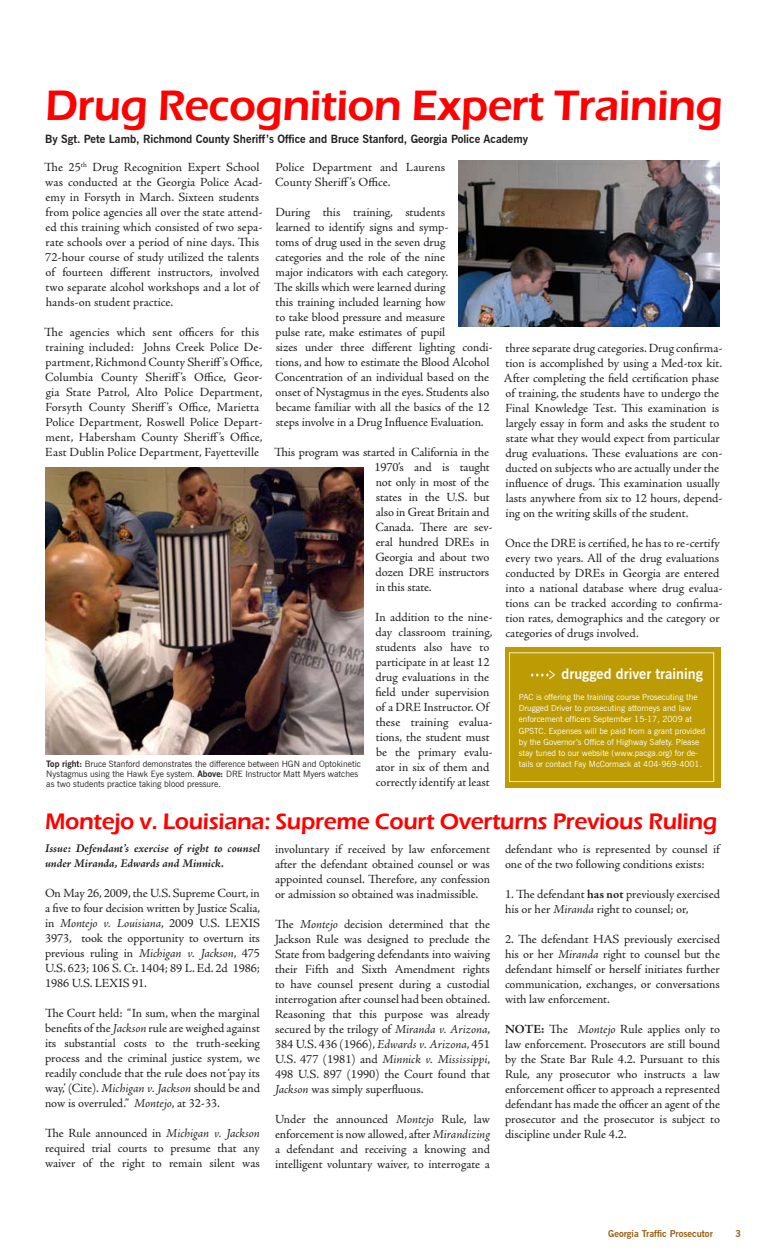
<style>
.page{position:relative;width:765px;height:1260px;background:#fff}
.page>*{position:absolute;margin:0;border:0;box-sizing:border-box;transform-origin:0 0}
.t1{font:600 43.75px "Eras ITC";letter-spacing:-.015em;color:#f00}
.t2{font:600 23.12px "Eras ITC";letter-spacing:-.015em;color:#f00}
.t3{font:700 14.38px "News Gothic BT";color:#fff}
.t4{font:12.5px/15px "Adobe Jenson Pro";letter-spacing:-.005em;color:#231f20}
.t5{font:italic 700 11.88px/15px "Adobe Jenson Pro";letter-spacing:-.005em;color:#231f20}
.t6{font:700 11.25px "News Gothic BT";color:#231f20}
.t7{font:700 9.38px "News Gothic BT";color:#985f12}
.t8{font:8.75px/10px "News Gothic BT";color:#231f20}
.t9{font:8.5px/11.2px "News Gothic BT";color:#fff}
.s1{font-weight:700}
.s2{font-style:italic}
</style>
<div class="page">
<div style="left:505px;top:647px;width:215px;height:140px;background:#bd9b04"></div>
<div style="left:509px;top:652px;width:205px;height:130px;border:1px solid #f2ebcd"></div>
<img style="left:459px;top:160px;width:261px;height:166px">
<img style="left:45px;top:468px;width:319px;height:287px">
<svg style="left:531px;top:670px;width:24px;height:9px"></svg>
<h1 class="t1" style="left:45px;top:81px;width:680px">Drug Recognition Expert Training</h1>
<p class="t4" style="left:275px;top:160px;width:172px">Police Department and Laurens<br>County Sheriff’s Office.</p>
<p class="t4" style="left:274px;top:205px;width:220px">During this training, students<br>learned to identify signs and symp-<br>toms of drug used in the seven drug categories and the role of the nine<br>major indicators with each category.<br>The skills which were learned during<br>this training included learning how<br>to take blood pressure and measure<br>pulse rate, make estimates of pupil<br>sizes under three different lighting condi&shy;tions, and how to estimate the Blood Alcohol Concentration of an individual based on the onset of Nystagmus in the eyes. Students also became familiar with all the basics of the 12 steps involve in a Drug Influence Evaluation.</p>
<p class="t4" style="left:375px;top:445px;width:120px;text-indent:-100px">This program was started in California in the<br>1970’s and is taught not only in most of the states in the U.S. but also in Great Britain and<br>Canada. There are sev&shy;eral hundred DREs in<br>Georgia and about two dozen DRE instructors in this state.</p>
<p class="t4" style="left:375px;top:610px;width:119px">In addition to the nine&shy;day classroom training, students also have to participate in at least 12 drug evaluations in the field under supervision of a DRE Instructor. Of these training evalua&shy;tions, the student must be the primary evalu&shy;ator in six of them and correctly identify at least</p>
<p class="t6" style="left:45px;top:133px;width:485px">By Sgt. Pete Lamb, Richmond County Sheriff’s Office and Bruce Stanford, Georgia Police Academy</p>
<p class="t4" style="left:44px;top:160px;width:220px">The 25<sup>th</sup> Drug Recognition Expert School was conducted at the Georgia Police Acad&shy;emy in Forsyth in March. Sixteen students from police agencies all over the state attend&shy;ed this training which consisted of two sepa&shy;rate schools over a period of nine days. This 72-hour course of study utilized the talents of fourteen different instructors, involved two separate alcohol workshops and a lot of hands-on student practice.</p>
<p class="t4" style="left:44px;top:325px;width:220px">The agencies which sent officers for this training included: Johns Creek Police De&shy;partment, Richmond County Sheriff’s Office, Columbia County Sheriff’s Office, Geor&shy;gia State Patrol, Alto Police Department, Forsyth County Sheriff’s Office, Marietta Police Department, Roswell Police Depart&shy;ment, Habersham County Sheriff’s Office, East Dublin Police Department, Fayetteville</p>
<p class="t4" style="left:504px;top:340px;width:220px">three separate drug categories. Drug confirma&shy;tion is accomplished by using a Med-tox kit.<br>After completing the field certification phase of training, the students have to undergo the Final Knowledge Test. This examination is largely essay in form and asks the student to state what they would expect from particular drug evaluations. These evaluations are con&shy;ducted on subjects who are actually under the influence of drugs. This examination usually lasts anywhere from six to 12 hours, depend&shy;ing on the writing skills of the student.</p>
<p class="t4" style="left:505px;top:535px;width:219px">Once the DRE is certified, he has to re-certify every two years. All of the drug evaluations conducted by DREs in Georgia are entered into a national database where drug evalua&shy;tions can be tracked according to confirma&shy;tion rates, demographics and the category or categories of drugs involved.</p>
<p class="t3" style="left:562px;top:665px;width:143px">drugged driver training</p>
<p class="t9" style="left:519px;top:691px;width:188px">PAC is offering the training course Prosecuting the Drugged Driver to prosecuting attorneys and law enforcement officers September 15-17, 2009 at GPSTC. Expenses will be paid from a grant provided by the Governor’s Office of Highway Safety. Please stay tuned to our website (www.pacga.org) for de&shy;tails or contact Fay McCormack at 404-969-4001.</p>
<p class="t8" style="left:46px;top:759px;width:316px"><span class="s1">Top right:</span> Bruce Stanford demonstrates the difference between HGN and Optokinetic<br>Nystagmus using the Hawk Eye system. <span class="s1">Above:</span> DRE Instructor Matt Myers watches as two students practice taking blood pressure.</p>
<h2 class="t2" style="left:45px;top:808px;width:674px">Montejo v. Louisiana: Supreme Court Overturns Previous Ruling</h2>
<p class="t5" style="left:45px;top:842px;width:217px">Issue: Defendant’s exercise of right to counsel under Miranda, Edwards and Minnick.</p>
<p class="t4" style="left:45px;top:886px;width:217px;text-align:justify">On May 26, 2009, the U.S. Supreme Court, in a five to four decision written by Justice Scalia, in <span class="s2">Montejo v. Louisiana</span>, 2009 U.S. LEXIS 3973, took the opportunity to overturn its previous ruling in <span class="s2">Michigan v. Jackson</span>, 475<br>U.S. 623; 106 S. Ct. 1404; 89 L. Ed. 2d 1986; 1986 U.S. LEXIS 91.</p>
<p class="t4" style="left:45px;top:1006px;width:217px;text-align:justify">The Court held: “In sum, when the marginal benefits of the <span class="s2">Jackson</span> rule are weighed against its substantial costs to the truth-seeking process and the criminal justice system, we readily conclude that the rule does not ‘pay its way,’ (Cite). <span class="s2">Michigan v. Jackson</span> should be and now is overruled.” <span class="s2">Montejo</span>, at 32-33.</p>
<p class="t4" style="left:45px;top:1126px;width:217px;text-align:justify">The Rule announced in <span class="s2">Michigan v. Jackson </span>required trial courts to presume that any waiver of the right to remain silent was</p>
<p class="t4" style="left:275px;top:842px;width:217px;text-align:justify">involuntary if received by law enforcement after the defendant obtained counsel or was appointed counsel. Therefore, any confession or admission so obtained was inadmissible.</p>
<p class="t4" style="left:275px;top:917px;width:217px;text-align:justify">The <span class="s2">Montejo</span> decision determined that the Jackson Rule was designed to preclude the State from badgering defendants into waiving their Fifth and Sixth Amendment rights to have counsel present during a custodial interrogation after counsel had been obtained.<br>Reasoning that this purpose was already secured by the trilogy of <span class="s2">Miranda v. Arizona</span>, 384 U.S. 436 (1966), <span class="s2">Edwards v. Arizona</span>, 451<br>U.S. 477 (1981) and <span class="s2">Minnick v. Mississippi</span>, 498 U.S. 897 (1990) the Court found that <span class="s2">Jackson</span> was simply superfluous.</p>
<p class="t4" style="left:275px;top:1112px;width:217px;text-align:justify">Under the announced <span class="s2">Montejo</span> Rule, law enforcement is now allowed, after <span class="s2">Mirandizing </span>a defendant and receiving a knowing and intelligent voluntary waiver, to interrogate a</p>
<p class="t4" style="left:505px;top:842px;width:216px">defendant who is represented by counsel if one of the two following conditions exists:</p>
<p class="t4" style="left:505px;top:887px;width:217px">1. The defendant <span class="s1">has not</span> previously exercised his or her <span class="s2">Miranda</span> right to counsel; or,</p>
<p class="t4" style="left:505px;top:932px;width:217px;text-align:justify">2. The defendant HAS previously exercised his or her <span class="s2">Miranda</span> right to counsel but the defendant himself or herself initiates further communication, exchanges, or conversations with law enforcement.</p>
<p class="t4" style="left:505px;top:1022px;width:217px;text-align:justify"><span class="s1">NOTE:</span> The <span class="s2">Montejo</span> Rule applies only to law enforcement. Prosecutors are still bound by the State Bar Rule 4.2. Pursuant to this Rule, any prosecutor who instructs a law enforcement officer to approach a represented defendant has made the officer an agent of the prosecutor and the prosecutor is subject to discipline under Rule 4.2.</p>
<p class="t7" style="left:608px;top:1228px;width:106px">Georgia Traffic Prosecutor</p>
</div>
